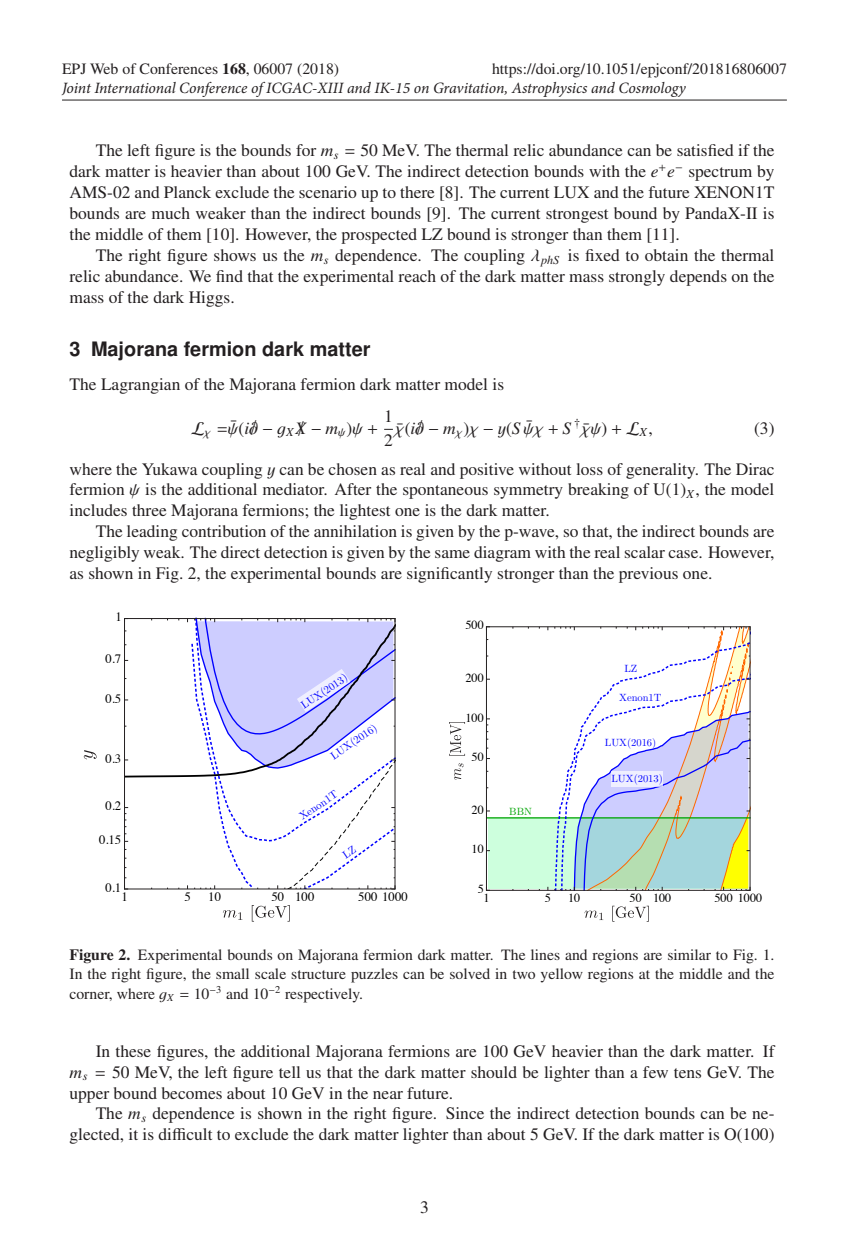
<style>
.page{position:relative;width:844px;height:1241px;background:#fff}
.page>*{position:absolute;margin:0;border:0;box-sizing:border-box;transform-origin:0 0}
.t1{font:700 19.95px "Nimbus San L";color:#231f20}
.t2{font:17.5px/23.8px "Nimbus Rom No 9 L";color:#231f20}
.t3{font:17.5px "rtxmi";color:#231f20}
.Folio{font:17.5px "Times";color:#231f20}
.t4{font:15.75px/19.2px "Nimbus Rom No 9 L";color:#231f20;text-align:justify}
.Running_h1{font:italic 15.75px "Minion Pro";letter-spacing:-.01em;color:#231f20}
.Running_h_and_folio{font:15.75px "Times";color:#231f20}
.t5{font:12.78px "Times";color:#000}
.t6{font:12.25px "Times";color:#000}
.t7{font:10.85px "CMR10";color:#00f}
.t8{font:10.5px "CMR10";letter-spacing:-.005em;color:#00f}
.t9{font:10.5px "CMR10";color:#00a504}
.s1{font-weight:700}
.s2{font-style:italic}
.s3{font-family:"rtxr"}
.s4{font-family:"rtxmi"}
.s5{font-family:"txsy"}
.s6{font-family:"Nimbus Rom No 9 L"}
.s7{font-family:"Nimbus Rom No 9 L";font-style:italic}
.s8{font-weight:500}
</style>
<div class="page">
<svg style="left:125px;top:619px;width:62px;height:159px"></svg>
<hr style="left:124px;top:888px;width:271px;height:1px;background:#231f20">
<hr style="left:124px;top:618px;width:1px;height:270px;background:#231f20">
<hr style="left:124px;top:618px;width:271px;height:1px;background:#231f20">
<svg style="left:223px;top:910px;width:18px;height:9px"></svg>
<svg style="left:252px;top:905px;width:38px;height:16px"></svg>
<svg style="left:84px;top:750px;width:13px;height:9px"></svg>
<div style="left:488px;top:817px;width:259px;height:71px;background:#cdffdd"></div>
<hr style="left:486px;top:817px;width:263px;height:1px;background:#00a504">
<hr style="left:486px;top:889px;width:263px;height:1px;background:#231f20">
<hr style="left:486px;top:626px;width:1px;height:264px;background:#231f20">
<hr style="left:486px;top:626px;width:263px;height:1px;background:#231f20">
<svg style="left:554px;top:626px;width:196px;height:264px"></svg>
<svg style="left:454px;top:763px;width:9px;height:16px"></svg>
<svg style="left:449px;top:722px;width:16px;height:33px"></svg>
<svg style="left:584px;top:910px;width:18px;height:9px"></svg>
<svg style="left:612px;top:905px;width:36px;height:16px"></svg>
<div style="left:610px;top:771px;width:52px;height:15px;background:#efefff"></div>
<hr style="left:62px;top:100px;width:724px;height:1px;background:#231f20">
<svg style="left:187px;top:617px;width:208px;height:272px"></svg>
<p class="Running_h_and_folio" style="left:62px;top:59px;width:278px">EPJ Web of Conferences <span class="s1">168</span>, 06007 (2018)</p>
<p class="Running_h_and_folio" style="left:492px;top:59px;width:296px">https://doi.org/10.1051/epjconf/201816806007</p>
<p class="Running_h1" style="left:62px;top:77px;width:625px">Joint International Conference of ICGAC-XIII and IK-15 on Gravitation, Astrophysics and Cosmology</p>
<p class="t2" style="left:96px;top:139px;width:680px">The left figure is the bounds for <span class="s2">m</span><sub>s</sub> <span class="s3">=</span> 50 MeV. The thermal relic abundance can be satisfied if the</p>
<p class="t2" style="left:69px;top:160px;width:706px">dark matter is heavier than about 100 GeV. The indirect detection bounds with the <span class="s2">e</span><sup>+</sup><span class="s2">e</span><sup>−</sup> spectrum by</p>
<p class="t2" style="left:69px;top:181px;width:706px">AMS-02 and Planck exclude the scenario up to there [8]. The current LUX and the future XENON1T</p>
<p class="t2" style="left:69px;top:202px;width:706px">bounds are much weaker than the indirect bounds [9]. The current strongest bound by PandaX-II is</p>
<p class="t2" style="left:69px;top:222px;width:611px">the middle of them [10]. However, the prospected LZ bound is stronger than them [11].</p>
<p class="t2" style="left:96px;top:243px;width:680px">The right figure shows us the <span class="s2">m</span><sub>s</sub> dependence. The coupling <span class="s4">λ</span><sub>phS</sub> is fixed to obtain the thermal</p>
<p class="t2" style="left:69px;top:264px;width:706px">relic abundance. We find that the experimental reach of the dark matter mass strongly depends on the</p>
<p class="t2" style="left:69px;top:285px;width:167px">mass of the dark Higgs.</p>
<p class="t1" style="left:69px;top:336px;width:302px">3 Majorana fermion dark matter</p>
<p class="t2" style="left:69px;top:372px;width:436px">The Lagrangian of the Majorana fermion dark matter model is</p>
<p class="t3" style="left:191px;top:420px;width:188px"><span class="s5">L</span><sub>χ</sub> <span class="s3">=</span>ψ<sup>¯</sup><span class="s6">(</span><span class="s7">i</span>∂/ <span class="s5">−</span> g<sub>X</sub><span class="s7">X</span>/ <span class="s5">−</span> <span class="s7">m</span><sub>ψ</sub><span class="s6">)</span>ψ <span class="s3">+</span></p>
<p class="t2" style="left:384px;top:404px;width:10px">1<br>2</p>
<p class="t3" style="left:395px;top:420px;width:259px">χ<span class="s6">¯(</span><span class="s7">i</span>∂/ <span class="s5">−</span> <span class="s7">m</span><sub>χ</sub><span class="s6">)</span>χ <span class="s5">−</span> y<span class="s6">(</span><span class="s7">S</span>ψχ<sup>¯</sup> <span class="s3">+</span> <span class="s7">S</span> <sup>†</sup>χψ<span class="s6">¯ )</span> <span class="s3">+</span> <span class="s5">L</span><sub>X</sub>,</p>
<p class="t2" style="left:754px;top:416px;width:22px">(3)</p>
<p class="t2" style="left:69px;top:457px;width:706px">where the Yukawa coupling <span class="s4">y</span> can be chosen as real and positive without loss of generality. The Dirac</p>
<p class="t2" style="left:69px;top:478px;width:706px">fermion <span class="s4">ψ</span> is the additional mediator. After the spontaneous symmetry breaking of U(1)<sub>X</sub>, the model</p>
<p class="t2" style="left:69px;top:499px;width:481px">includes three Majorana fermions; the lightest one is the dark matter.</p>
<p class="t2" style="left:96px;top:519px;width:680px">The leading contribution of the annihilation is given by the p-wave, so that, the indirect bounds are</p>
<p class="t2" style="left:69px;top:540px;width:706px">negligibly weak. The direct detection is given by the same diagram with the real scalar case. However,</p>
<p class="t2" style="left:69px;top:561px;width:644px">as shown in Fig. 2, the experimental bounds are significantly stronger than the previous one.</p>
<p class="t5" style="left:115px;top:605px;width:8px">1</p>
<p class="t5" style="left:105px;top:646px;width:17px">0.7</p>
<p class="t5" style="left:105px;top:686px;width:17px">0.5</p>
<p class="t5" style="left:105px;top:746px;width:17px">0.3</p>
<p class="t5" style="left:105px;top:794px;width:17px">0.2</p>
<p class="t5" style="left:99px;top:827px;width:24px">0.15</p>
<p class="t7" style="left:299px;top:702px;width:55px;rotate:-34deg">LUX(2013)</p>
<p class="t7" style="left:329px;top:752px;width:55px;rotate:-34deg">LUX(2016)</p>
<p class="t7" style="left:298px;top:813px;width:45px;rotate:-34deg">Xenon1T</p>
<p class="t5" style="left:105px;top:875px;width:17px">0.1</p>
<p class="t5" style="left:121px;top:884px;width:8px">1</p>
<p class="t5" style="left:184px;top:884px;width:8px">5</p>
<p class="t5" style="left:208px;top:884px;width:14px">10</p>
<p class="t5" style="left:271px;top:884px;width:45px">50 100</p>
<p class="t5" style="left:358px;top:884px;width:51px">500 1000</p>
<p class="t6" style="left:465px;top:613px;width:20px">500</p>
<p class="t6" style="left:465px;top:666px;width:20px">200</p>
<p class="t6" style="left:465px;top:705px;width:20px">100</p>
<p class="t6" style="left:471px;top:745px;width:14px">50</p>
<p class="t6" style="left:471px;top:797px;width:14px">20</p>
<p class="t6" style="left:471px;top:837px;width:14px">10</p>
<p class="t9" style="left:509px;top:807px;width:24px">BBN</p>
<p class="t8" style="left:624px;top:664px;width:15px">LZ</p>
<p class="t8" style="left:619px;top:693px;width:44px">Xenon1T</p>
<p class="t8" style="left:604px;top:737px;width:53px">LUX(2016)</p>
<p class="t8" style="left:611px;top:774px;width:53px">LUX(2013)</p>
<p class="t6" style="left:477px;top:877px;width:8px">5</p>
<p class="t6" style="left:483px;top:886px;width:8px">1</p>
<p class="t6" style="left:544px;top:886px;width:8px">5</p>
<p class="t6" style="left:568px;top:886px;width:14px">10</p>
<p class="t6" style="left:629px;top:886px;width:43px">50 100</p>
<p class="t6" style="left:714px;top:886px;width:49px">500 1000</p>
<p class="t4" style="left:69px;top:945px;width:706px"><span class="s8">Figure 2.</span> Experimental bounds on Majorana fermion dark matter. The lines and regions are similar to Fig. 1.<br>In the right figure, the small scale structure puzzles can be solved in two yellow regions at the middle and the corner, where <span class="s4">g</span><sub>X</sub> <span class="s3">=</span> 10<sup>−</sup><sup>3</sup> and 10<sup>−</sup><sup>2</sup> respectively.</p>
<p class="t2" style="left:96px;top:1038px;width:680px">In these figures, the additional Majorana fermions are 100 GeV heavier than the dark matter. If</p>
<p class="t2" style="left:69px;top:1059px;width:706px"><span class="s2">m</span><sub>s</sub> <span class="s3">=</span> 50 MeV, the left figure tell us that the dark matter should be lighter than a few tens GeV. The</p>
<p class="t2" style="left:69px;top:1080px;width:385px">upper bound becomes about 10 GeV in the near future.</p>
<p class="t2" style="left:96px;top:1101px;width:680px">The <span class="s2">m</span><sub>s</sub> dependence is shown in the right figure. Since the indirect detection bounds can be ne-</p>
<p class="t2" style="left:69px;top:1122px;width:706px">glected, it is di<span class="s3">ffi</span>cult to exclude the dark matter lighter than about 5 GeV. If the dark matter is O(100)</p>
<p class="Folio" style="left:420px;top:1196px;width:10px">3</p>
</div>
